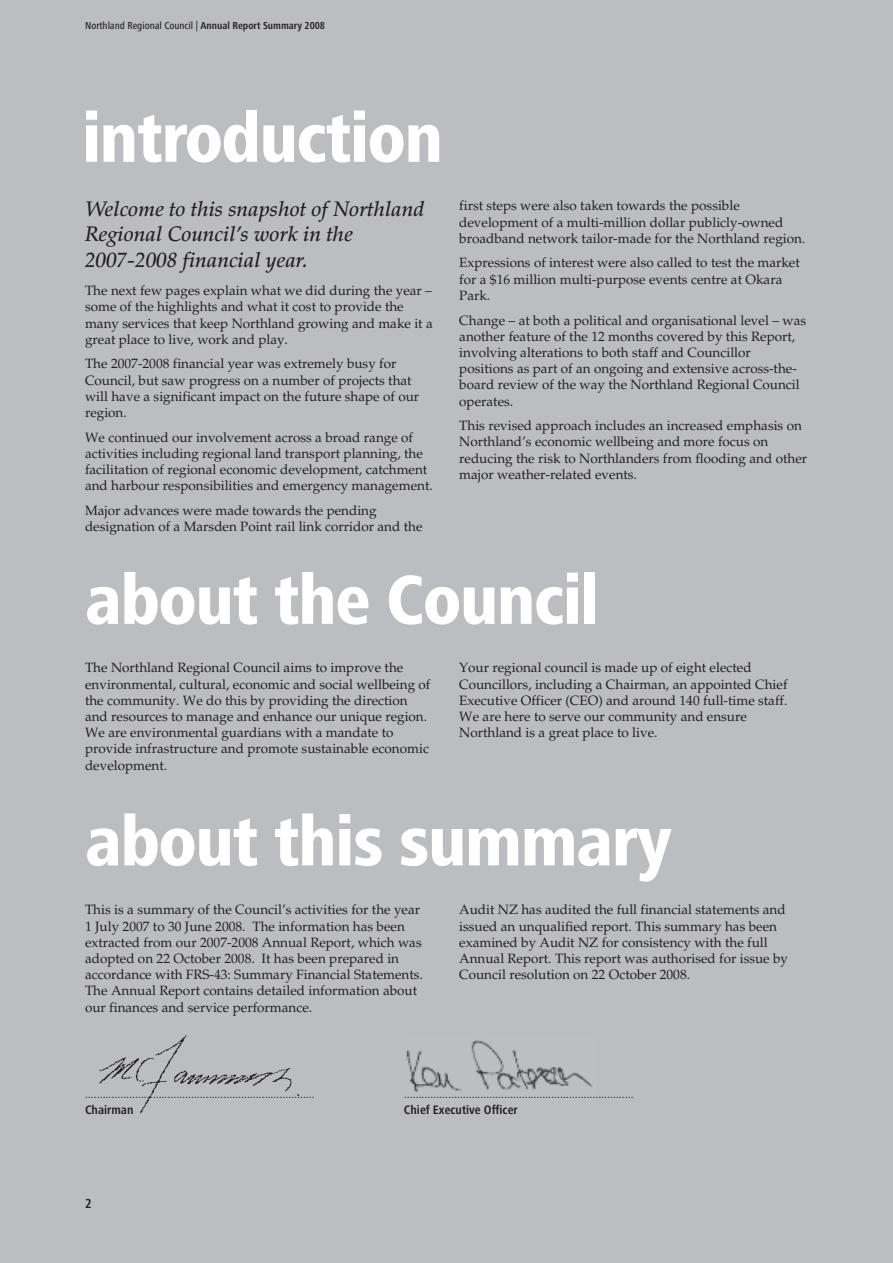
<style>
.page{position:relative;width:893px;height:1263px;background:#bcbdc0}
.page>*{position:absolute;margin:0;border:0;box-sizing:border-box;transform-origin:0 0}
.t1{font:800 condensed 72px "Frutiger Next LT";letter-spacing:-.02em;color:#fff}
.t2{font:italic 500 21px/25.5px "Palatino";color:#231f20}
.t3{font:13.5px/16.2px "Palatino Maori";color:#231f20}
.t4{font:700 condensed 13.5px "Frutiger Next LT";color:#231f20}
.t5{font:condensed 12.75px "Frutiger Next LT";color:#231f20}
.t6{font:700 condensed 12.75px "Frutiger Next LT";color:#231f20}
.t7{font:500 condensed 10.5px "Frutiger Next LT";color:#231f20}
.s1{font-weight:700}
</style>
<div class="page">
<img style="left:406px;top:1040px;width:187px;height:52px">
<img style="left:99px;top:1035px;width:201px;height:79px">
<p class="t7" style="left:85px;top:22px;width:241px">Northland Regional Council | <span class="s1">Annual Report Summary 2008</span></p>
<h1 class="t1" style="left:82px;top:114px;width:363px">introduction</h1>
<h2 class="t2" style="left:85px;top:198px;width:341px">Welcome to this snapshot of Northland<br>Regional Council’s work in the<br>2007-2008 financial year.</h2>
<p class="t3" style="left:85px;top:284px;width:349px">The next few pages explain what we did during the year – some of the highlights and what it cost to provide the many services that keep Northland growing and make it a great place to live, work and play.</p>
<p class="t3" style="left:85px;top:357px;width:336px">The 2007-2008 financial year was extremely busy for Council, but saw progress on a number of projects that will have a significant impact on the future shape of our region.</p>
<p class="t3" style="left:85px;top:431px;width:349px">We continued our involvement across a broad range of activities including regional land transport planning, the facilitation of regional economic development, catchment and harbour responsibilities and emergency management.</p>
<p class="t3" style="left:85px;top:504px;width:339px">Major advances were made towards the pending designation of a Marsden Point rail link corridor and the</p>
<p class="t3" style="left:459px;top:199px;width:348px">first steps were also taken towards the possible development of a multi-million dollar publicly-owned broadband network tailor-made for the Northland region.</p>
<p class="t3" style="left:459px;top:256px;width:342px">Expressions of interest were also called to test the market for a $16 million multi-purpose events centre at Okara<br>Park.</p>
<p class="t3" style="left:459px;top:313px;width:348px">Change – at both a political and organisational level – was another feature of the 12 months covered by this Report, involving alterations to both staff and Councillor positions as part of an ongoing and extensive across-the&shy;board review of the way the Northland Regional Council operates.</p>
<p class="t3" style="left:459px;top:419px;width:349px">This revised approach includes an increased emphasis on Northland’s economic wellbeing and more focus on reducing the risk to Northlanders from flooding and other major weather-related events.</p>
<h1 class="t1" style="left:85px;top:576px;width:516px">about the Council</h1>
<p class="t3" style="left:85px;top:661px;width:347px">The Northland Regional Council aims to improve the environmental, cultural, economic and social wellbeing of the community. We do this by providing the direction and resources to manage and enhance our unique region.<br>We are environmental guardians with a mandate to provide infrastructure and promote sustainable economic development.</p>
<p class="t3" style="left:459px;top:661px;width:330px">Your regional council is made up of eight elected Councillors, including a Chairman, an appointed Chief Executive Officer (CEO) and around 140 full-time staff.<br>We are here to serve our community and ensure Northland is a great place to live.</p>
<h1 class="t1" style="left:85px;top:817px;width:588px">about this summary</h1>
<p class="t3" style="left:85px;top:903px;width:339px">This is a summary of the Council’s activities for the year 1 July 2007 to 30 June 2008. The information has been extracted from our 2007-2008 Annual Report, which was adopted on 22 October 2008. It has been prepared in accordance with FRS-43: Summary Financial Statements.<br>The Annual Report contains detailed information about our finances and service performance.</p>
<p class="t3" style="left:459px;top:903px;width:330px">Audit NZ has audited the full financial statements and issued an unqualified report. This summary has been examined by Audit NZ for consistency with the full Annual Report. This report was authorised for issue by Council resolution on 22 October 2008.</p>
<p class="t5" style="left:85px;top:1089px;width:231px">..............................................................................</p>
<p class="t5" style="left:404px;top:1089px;width:231px">..............................................................................</p>
<p class="t6" style="left:85px;top:1106px;width:50px">Chairman</p>
<p class="t6" style="left:404px;top:1106px;width:115px">Chief Executive Officer</p>
<p class="t4" style="left:85px;top:1199px;width:8px">2</p>
</div>
